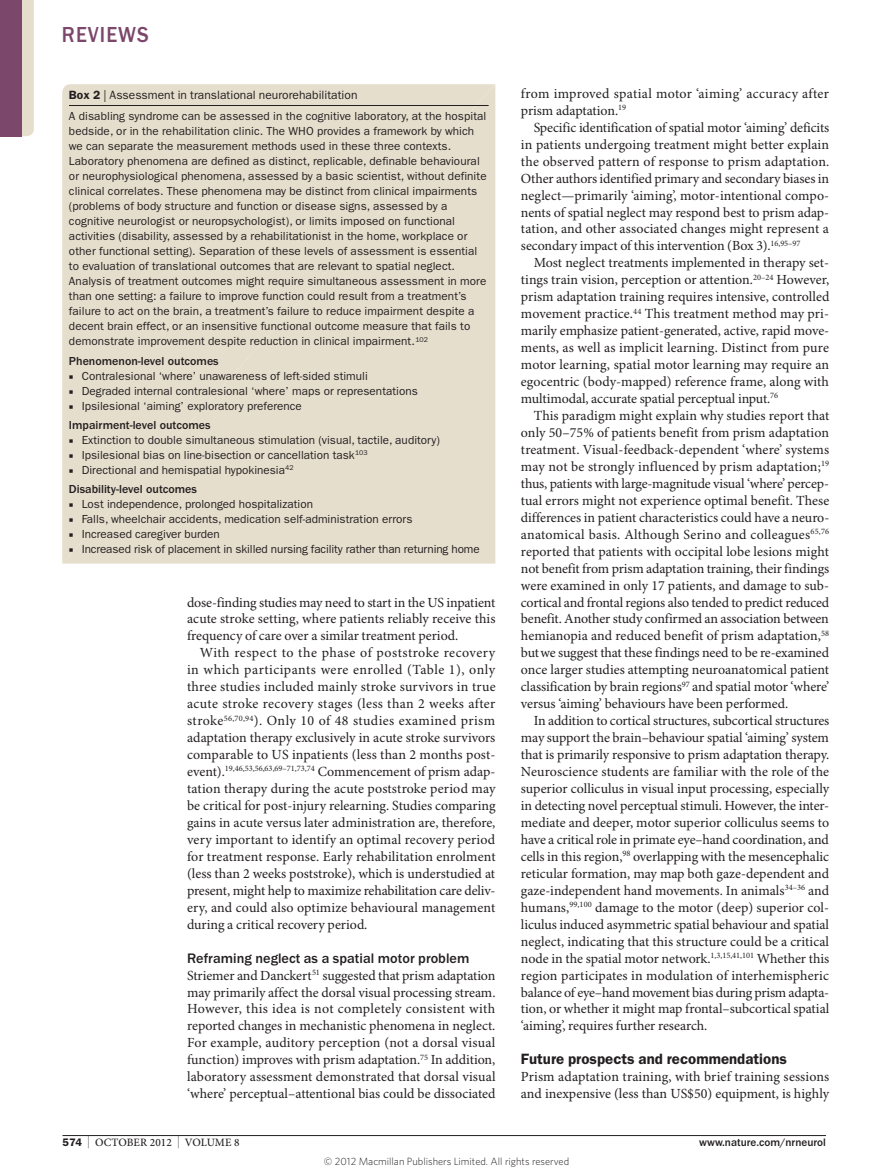
<style>
.page{position:relative;width:893px;height:1174px;background:#fff}
.page>*{position:absolute;margin:0;border:0;box-sizing:border-box;transform-origin:0 0}
.t1{font:500 22.5px "ITC Franklin Gothic Std";letter-spacing:.05em;color:#7b476a;scale:.9 1}
.Head_1{font:600 15px "ITC Franklin Gothic Std";color:#231f20}
.Head_2{font:500 14.25px "ITC Franklin Gothic Std";color:#231f20}
.Body_text{font:13.95px/17px "Minion Pro";color:#231f20;text-align:justify}
.Body_first{font:13.95px/17px "Minion Pro";letter-spacing:.005em;color:#231f20}
.Box_subhead{font:500 12px "ITC Franklin Gothic Std";color:#231f20}
.Box_title{font:12px "ITC Franklin Gothic Std";color:#231f20}
.Box_body_first{font:11.7px/15px "ITC Franklin Gothic Std";letter-spacing:.005em;color:#231f20}
.Box_body_bullet{font:11.7px "ITC Franklin Gothic Std";color:#231f20}
.t2{font:500 11.25px "Minion Pro";letter-spacing:.01em;color:#231f20}
.t3{font:500 11.25px "ITC Franklin Gothic Std";color:#231f20}
.t4{font:300 10.5px "Whitney";color:#231f20}
.s1{font-weight:600}
.s2{font-family:"Minion Pro"}
.s3{font-family:"ITC Franklin Gothic Std";font-weight:600;font-size:10.95px}
.s4{font-size:12.9px}
</style>
<div class="page">
<hr style="left:63px;top:1135px;width:763px;height:1px;background:#231f20">
<div style="left:62px;top:84px;width:433px;height:479px;background:#e6decd"></div>
<hr style="left:69px;top:105px;width:420px;height:1px;background:#231f20">
<div style="left:22px;top:0;width:12px;height:136px;background:#e6decd"></div>
<div style="left:0;top:0;width:22px;height:136px;background:#7b476a"></div>
<h1 class="t1" style="left:62px;top:22px;width:98px">REVIEWS</h1>
<p class="Box_title" style="left:69px;top:88px;width:290px"><span class="s1">Box 2</span> | Assessment in translational neurorehabilitation</p>
<p class="Box_body_first" style="left:69px;top:109px;width:419px">A disabling syndrome can be assessed in the cognitive laboratory, at the hospital bedside, or in the rehabilitation clinic. The WHO provides a framework by which we can separate the measurement methods used in these three contexts.<br>Laboratory phenomena are defined as distinct, replicable, definable behavioural or neurophysiological phenomena, assessed by a basic scientist, without definite clinical correlates. These phenomena may be distinct from clinical impairments (problems of body structure and function or disease signs, assessed by a cognitive neurologist or neuropsychologist), or limits imposed on functional activities (disability, assessed by a rehabilitationist in the home, workplace or other functional setting). Separation of these levels of assessment is essential to evaluation of translational outcomes that are relevant to spatial neglect.<br>Analysis of treatment outcomes might require simultaneous assessment in more than one setting: a failure to improve function could result from a treatment’s failure to act on the brain, a treatment’s failure to reduce impairment despite a decent brain effect, or an insensitive functional outcome measure that fails to demonstrate improvement despite reduction in clinical impairment.<sup>102</sup></p>
<p class="Box_subhead" style="left:69px;top:354px;width:151px">Phenomenon-level outcomes</p>
<p class="Box_body_bullet" style="left:69px;top:369px;width:300px"><span class="s2">■</span> Contralesional ‘where’ unawareness of left-sided stimuli</p>
<p class="Box_body_bullet" style="left:69px;top:384px;width:350px"><span class="s2">■</span> Degraded internal contralesional ‘where’ maps or representations</p>
<p class="Box_body_bullet" style="left:69px;top:399px;width:234px"><span class="s2">■</span> Ipsilesional ‘aiming’ exploratory preference</p>
<p class="Box_subhead" style="left:69px;top:418px;width:143px">Impairment-level outcomes</p>
<p class="Box_body_bullet" style="left:69px;top:433px;width:373px"><span class="s2">■</span> Extinction to double simultaneous stimulation (visual, tactile, auditory)</p>
<p class="Box_body_bullet" style="left:69px;top:448px;width:300px"><span class="s2">■</span> Ipsilesional bias on line-bisection or cancellation task<sup>103</sup></p>
<p class="Box_body_bullet" style="left:69px;top:463px;width:226px"><span class="s2">■</span> Directional and hemispatial hypokinesia<sup>42</sup></p>
<p class="Box_subhead" style="left:69px;top:482px;width:130px">Disability-level outcomes</p>
<p class="Box_body_bullet" style="left:69px;top:497px;width:246px"><span class="s2">■</span> Lost independence, prolonged hospitalization</p>
<p class="Box_body_bullet" style="left:69px;top:512px;width:345px"><span class="s2">■</span> Falls, wheelchair accidents, medication self-administration errors</p>
<p class="Box_body_bullet" style="left:69px;top:527px;width:152px"><span class="s2">■</span> Increased caregiver burden</p>
<p class="Box_body_bullet" style="left:69px;top:542px;width:412px"><span class="s2">■</span> Increased risk of placement in skilled nursing facility rather than returning home</p>
<p class="Body_text" style="left:187px;top:594px;width:310px">dose-finding studies may need to start in the US inpatient acute stroke setting, where patients reliably receive this frequency of care over a similar treatment period.</p>
<p class="Body_text" style="left:187px;top:645px;width:310px;text-indent:13px">With respect to the phase of poststroke recovery in which participants were enrolled (Table 1), only three studies included mainly stroke survivors in true acute stroke recovery stages (less than 2 weeks after stroke<sup>56,70,94</sup>). Only 10 of 48 studies examined prism adaptation therapy exclusively in acute stroke survivors comparable to US inpatients (less than 2 months post&shy;event).<sup>19,46,53,56,63,69–71,73,74</sup> Commencement of prism adap&shy;tation therapy during the acute poststroke period may be critical for post-injury relearning. Studies comparing gains in acute versus later administration are, therefore, very important to identify an optimal recovery period for treatment response. Early rehabilitation enrolment (less than 2 weeks poststroke), which is understudied at present, might help to maximize rehabilitation care deliv&shy;ery, and could also optimize behavioural management during a critical recovery period.</p>
<p class="Head_2" style="left:187px;top:950px;width:284px">Reframing neglect as a spatial motor problem</p>
<p class="Body_first" style="left:187px;top:967px;width:310px;text-align:justify">Striemer and Danckert<sup>51</sup> suggested that prism adaptation may primarily affect the dorsal visual processing stream.<br>However, this idea is not completely consistent with reported changes in mechanistic phenomena in neglect.<br>For example, auditory perception (not a dorsal visual function) improves with prism adaptation.<sup>75</sup> In addition, laboratory assessment demonstrated that dorsal visual ‘where’ perceptual–attentional bias could be dissociated</p>
<p class="Body_first" style="left:521px;top:85px;width:310px">from improved spatial motor ‘aiming’ accuracy after prism adaptation.<sup>19</sup></p>
<p class="Body_text" style="left:521px;top:119px;width:310px;text-indent:13px">Specific identification of spatial motor ‘aiming’ deficits in patients undergoing treatment might better explain the observed pattern of response to prism adaptation.<br>Other authors identified primary and secondary biases in neglect—primarily ‘aiming’, motor-intentional compo&shy;nents of spatial neglect may respond best to prism adap&shy;tation, and other associated changes might represent a secondary impact of this intervention (Box 3).<sup>16,95–97</sup></p>
<p class="Body_text" style="left:521px;top:255px;width:310px;text-align:left;text-indent:13px">Most neglect treatments implemented in therapy set&shy;tings train vision, perception or attention.<sup>20–24</sup> However, prism adaptation training requires intensive, controlled movement practice.<sup>44</sup> This treatment method may pri&shy;marily emphasize patient-generated, active, rapid move&shy;ments, as well as implicit learning. Distinct from pure motor learning, spatial motor learning may require an egocentric (body-mapped) reference frame, along with multimodal, accurate spatial perceptual input.<sup>76</sup></p>
<p class="Body_text" style="left:521px;top:407px;width:310px;text-indent:13px">This paradigm might explain why studies report that only 50–75% of patients benefit from prism adaptation treatment. Visual-feedback-dependent ‘where’ systems may not be strongly influenced by prism adaptation;<sup>19 </sup>thus, patients with large-magnitude visual ‘where’ percep&shy;tual errors might not experience optimal benefit. These differences in patient characteristics could have a neuro&shy;anatomical basis. Although Serino and colleagues<sup>65,76 </sup>reported that patients with occipital lobe lesions might not benefit from prism adaptation training, their findings were examined in only 17 patients, and damage to sub&shy;cortical and frontal regions also tended to predict reduced benefit. Another study confirmed an association between hemianopia and reduced benefit of prism adaptation,<sup>58 </sup>butwe suggest that these findings need to be re-examined once larger studies attempting neuroanatomical patient classification by brain regions<sup>97</sup> and spatial motor ‘where’ versus ‘aiming’ behaviours have been performed.</p>
<p class="Body_text" style="left:521px;top:713px;width:310px;text-indent:13px">In addition to cortical structures, subcortical structures may support the brain–behaviour spatial ‘aiming’ system that is primarily responsive to prism adaptation therapy.<br>Neuroscience students are familiar with the role of the superior colliculus in visual input processing, especially in detecting novel perceptual stimuli. However, the inter&shy;mediate and deeper, motor superior colliculus seems to have a critical role in primate eye–hand coordination, and cells in this region,<sup>98</sup> overlapping with the mesencephalic reticular formation, may map both gaze-dependent and gaze-independent hand movements. In animals<sup>34–36</sup> and humans,<sup>99,100</sup> damage to the motor (deep) superior col&shy;liculus induced asymmetric spatial behaviour and spatial neglect, indicating that this structure could be a critical node in the spatial motor network.<sup>1,3,15,41,101</sup> Whether this region participates in modulation of interhemispheric balance of eye–hand movement bias during prism adapta&shy;tion, or whether it might map frontal–subcortical spatial ‘aiming’, requires further research.</p>
<p class="Head_1" style="left:521px;top:1050px;width:268px">Future prospects and recommendations</p>
<p class="Body_first" style="left:521px;top:1069px;width:310px">Prism adaptation training, with brief training sessions and inexpensive (less than US$50) equipment, is highly</p>
<p class="t2" style="left:63px;top:1136px;width:179px"><span class="s3">574</span> <span class="s4">|</span> OCTOBER 2012 <span class="s4">|</span> VOLUME 8</p>
<p class="t3" style="left:699px;top:1136px;width:128px">www.nature.com/nrneurol</p>
<p class="t4" style="left:324px;top:1154px;width:247px">© 2012 Macmillan Publishers Limited. All rights reserved</p>
</div>
